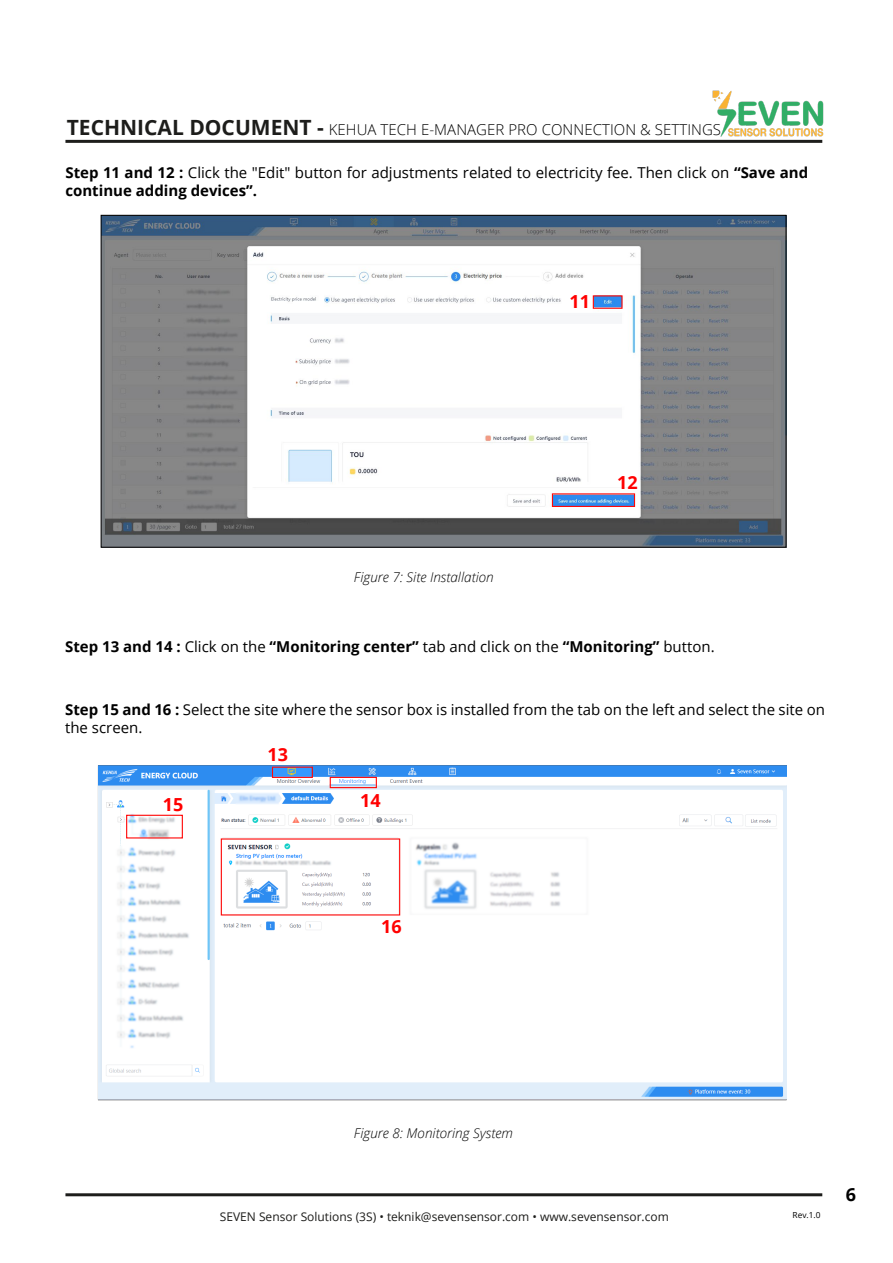
<style>
.page{position:relative;width:893px;height:1263px;background:#fff}
.page>*{position:absolute;margin:0;border:0;box-sizing:border-box;transform-origin:0 0}
.t1{font:700 18px "Open Sans";color:#f00}
.t2{font:700 18px "Open Sans";color:#000}
.t3{font:15px/18px "Open Sans";color:#000}
.t4{font:700 15px "Open Sans";color:#000}
.t5{font:300 15px "Open Sans";letter-spacing:.005em;color:#000}
.t6{font:italic 300 13.5px "Open Sans";color:#000}
.t7{font:12px "Open Sans";color:#1d1d1b}
.t8{font:8.4px "Open Sans";color:#000}
.s1{font-weight:700;font-size:21px;color:#1d1d1b}
.s2{font-weight:700}
.s3{font-weight:400}
</style>
<div class="page">
<hr style="left:65px;top:140px;width:757px;height:3px;background:#1d1d1b">
<hr style="left:65px;top:1193px;width:757px;height:3px;background:#1d1d1b">
<img style="left:708px;top:90px;width:116px;height:53px">
<img style="left:65px;top:765px;width:300px;height:432px">
<img style="left:98px;top:766px;width:688px;height:334px">
<img style="left:103px;top:217px;width:681px;height:329px">
<div style="left:593px;top:295px;width:30px;height:14px;border:1px solid #ff0808"></div>
<div style="left:552px;top:493px;width:83px;height:14px;border:1px solid #ff0808"></div>
<div style="left:272px;top:767px;width:41px;height:11px;border:1px solid #ff0808"></div>
<div style="left:330px;top:777px;width:47px;height:11px;border:1px solid #ff0808"></div>
<div style="left:126px;top:815px;width:57px;height:23px;border:1px solid #ff0808"></div>
<div style="left:221px;top:838px;width:179px;height:77px;border:1px solid #ff0808"></div>
<p class="t5" style="left:67px;top:119px;width:656px"><span class="s1">TECHNICAL DOCUMENT -</span> KEHUA TECH E-MANAGER PRO CONNECTION &amp; SETTINGS</p>
<p class="t3" style="left:65px;top:163px;width:744px"><span class="s2">Step 11 and 12 :</span> Click the "Edit" button for adjustments related to electricity fee. Then click on <span class="s2">“Save and continue adding devices”.</span></p>
<p class="t6" style="left:354px;top:568px;width:141px">Figure 7: Site Installation</p>
<p class="t1" style="left:570px;top:289px;width:22px">11</p>
<p class="t1" style="left:617px;top:470px;width:22px">12</p>
<p class="t4" style="left:65px;top:636px;width:651px">Step 13 and 14 : <span class="s3">Click on the</span> “Monitoring center” <span class="s3">tab and click on the</span> “Monitoring” <span class="s3">button.</span></p>
<p class="t3" style="left:65px;top:700px;width:761px"><span class="s2">Step 15 and 16 :</span> Select the site where the sensor box is installed from the tab on the left and select the site on the screen.</p>
<p class="t1" style="left:268px;top:742px;width:22px">13</p>
<p class="t1" style="left:163px;top:792px;width:22px">15</p>
<p class="t1" style="left:360px;top:788px;width:22px">14</p>
<p class="t1" style="left:381px;top:913px;width:22px">16</p>
<p class="t6" style="left:354px;top:1124px;width:161px">Figure 8: Monitoring System</p>
<p class="t7" style="left:220px;top:1209px;width:451px">SEVEN Sensor Solutions (3S) • teknik@sevensensor.com • www.sevensensor.com</p>
<p class="t8" style="left:793px;top:1209px;width:29px">Rev.1.0</p>
<p class="t2" style="left:846px;top:1182px;width:12px">6</p>
</div>
